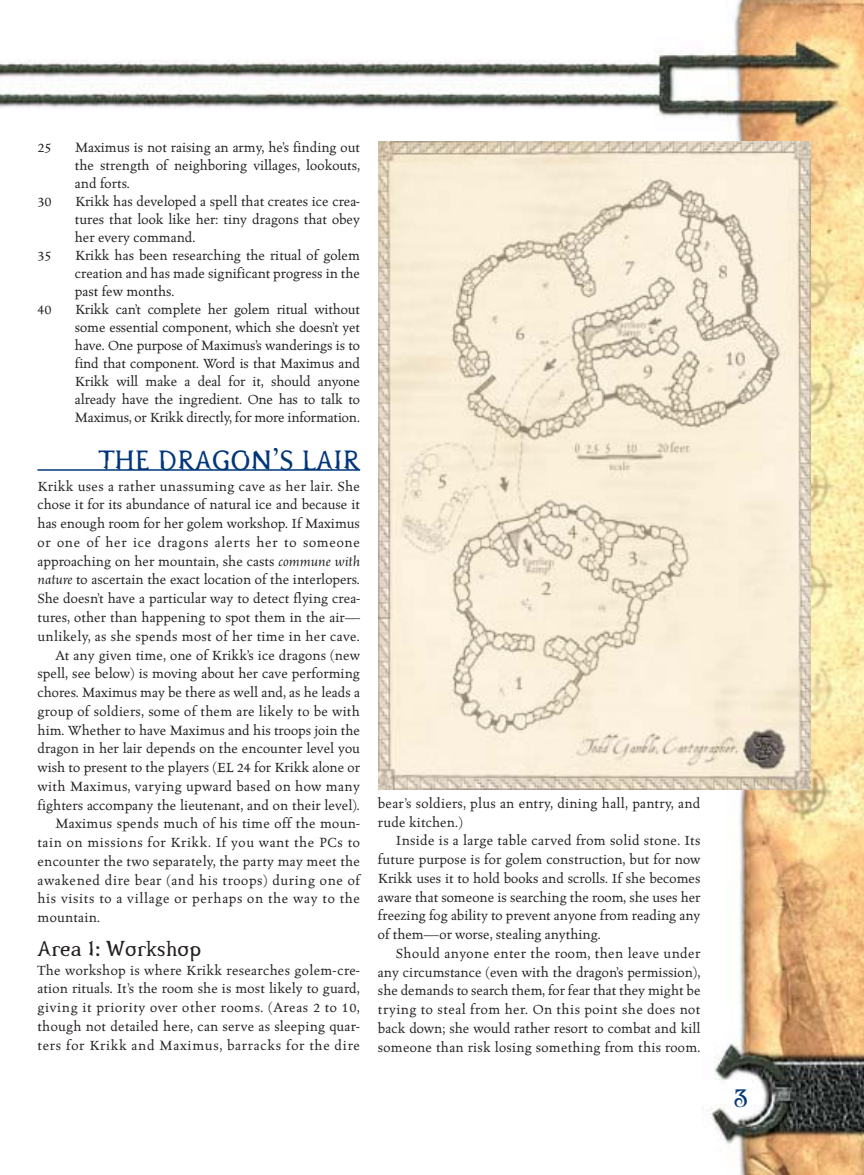
<style>
.page{position:relative;width:864px;height:1175px;background:#fff}
.page>*{position:absolute;margin:0;border:0;box-sizing:border-box;transform-origin:0 0}
.t1{font:27px "Pterra dactyl";color:#00367a}
.t2{font:24px "Vitriol Alt";color:#00367a}
.t3{font:21px "Pterra dactyl";color:#231f1f}
.t4{font:500 15px/18.8px "Celestia Antiqua";letter-spacing:.005em;color:#231f1f;text-align:justify}
.t5{font:500 15px "Celestia Antiqua";letter-spacing:.04em;color:#231f1f}
.t6{font:500 15px "Celestia Antiqua";letter-spacing:.025em;color:#231f1f}
.t7{font:500 15px "Celestia Antiqua";letter-spacing:.045em;color:#231f1f}
.s1{font-style:italic}
</style>
<div class="page">
<img style="left:0;top:0;width:864px;height:1174px">
<hr style="left:38px;top:469px;width:322px;height:2px;background:#00367a">
<img style="left:379px;top:141px;width:432px;height:648px">
<p class="t4" style="left:37px;top:139px;width:15px">25</p>
<p class="t4" style="left:75px;top:139px;width:287px;line-height:18px">Maximus is not raising an army, he’s finding out the strength of neighboring villages, lookouts, and forts.</p>
<p class="t4" style="left:37px;top:193px;width:15px">30</p>
<p class="t4" style="left:75px;top:193px;width:287px;line-height:18px">Krikk has developed a spell that creates ice crea&shy;tures that look like her: tiny dragons that obey her every command.</p>
<p class="t4" style="left:37px;top:247px;width:15px">35</p>
<p class="t4" style="left:75px;top:247px;width:287px;line-height:18px">Krikk has been researching the ritual of golem creation and has made significant progress in the past few months.</p>
<p class="t4" style="left:37px;top:301px;width:15px">40</p>
<p class="t4" style="left:75px;top:301px;width:287px;line-height:18px">Krikk can’t complete her golem ritual without some essential component, which she doesn’t yet have. One purpose of Maximus’s wanderings is to find that component. Word is that Maximus and Krikk will make a deal for it, should anyone already have the ingredient. One has to talk to Maximus, or Krikk directly, for more information.</p>
<h1 class="t1" style="left:99px;top:450px;width:263px">THE DRAGON’S LAIR</h1>
<p class="t6" style="left:37px;top:480px;width:324px">Krikk uses a rather unassuming cave as her lair. She</p>
<p class="t4" style="left:37px;top:496px;width:324px">chose it for its abundance of natural ice and because it</p>
<p class="t4" style="left:37px;top:515px;width:324px">has enough room for her golem workshop. If Maximus</p>
<p class="t7" style="left:37px;top:536px;width:324px">or one of her ice dragons alerts her to someone</p>
<p class="t4" style="left:37px;top:553px;width:324px">approaching on her mountain, she casts <span class="s1">commune with</span></p>
<p class="t4" style="left:37px;top:571px;width:324px"><span class="s1">nature</span> to ascertain the exact location of the interlopers.</p>
<p class="t4" style="left:37px;top:590px;width:324px">She doesn’t have a particular way to detect flying crea-</p>
<p class="t4" style="left:37px;top:609px;width:324px">tures, other than happening to spot them in the air—</p>
<p class="t4" style="left:37px;top:628px;width:324px">unlikely, as she spends most of her time in her cave.</p>
<p class="t4" style="left:55px;top:646px;width:306px">At any given time, one of Krikk’s ice dragons (new</p>
<p class="t4" style="left:37px;top:665px;width:324px">spell, see below) is moving about her cave performing</p>
<p class="t4" style="left:37px;top:684px;width:324px">chores. Maximus may be there as well and, as he leads a</p>
<p class="t4" style="left:37px;top:703px;width:324px">group of soldiers, some of them are likely to be with</p>
<p class="t4" style="left:37px;top:721px;width:324px">him. Whether to have Maximus and his troops join the</p>
<p class="t4" style="left:37px;top:740px;width:324px">dragon in her lair depends on the encounter level you</p>
<p class="t4" style="left:37px;top:759px;width:324px">wish to present to the players (EL 24 for Krikk alone or</p>
<p class="t6" style="left:37px;top:780px;width:324px">with Maximus, varying upward based on how many</p>
<p class="t4" style="left:37px;top:796px;width:324px">fighters accompany the lieutenant, and on their level).</p>
<p class="t4" style="left:55px;top:815px;width:306px">Maximus spends much of his time off the moun-</p>
<p class="t5" style="left:37px;top:836px;width:324px">tain on missions for Krikk. If you want the PCs to</p>
<p class="t4" style="left:37px;top:853px;width:324px">encounter the two separately, the party may meet the</p>
<p class="t5" style="left:37px;top:874px;width:324px">awakened dire bear (and his troops) during one of</p>
<p class="t5" style="left:37px;top:892px;width:324px">his visits to a village or perhaps on the way to the</p>
<p class="t4" style="left:37px;top:909px;width:64px">mountain.</p>
<h3 class="t3" style="left:37px;top:941px;width:165px">Area 1: Workshop</h3>
<p class="t4" style="left:37px;top:961px;width:324px">The workshop is where Krikk researches golem-cre&shy;ation rituals. It’s the room she is most likely to guard, giving it priority over other rooms. (Areas 2 to 10, though not detailed here, can serve as sleeping quar&shy;ters for Krikk and Maximus, barracks for the dire</p>
<p class="t4" style="left:378px;top:794px;width:324px">bear’s soldiers, plus an entry, dining hall, pantry, and rude kitchen.)</p>
<p class="t4" style="left:378px;top:832px;width:324px;text-indent:18px">Inside is a large table carved from solid stone. Its future purpose is for golem construction, but for now Krikk uses it to hold books and scrolls. If she becomes aware that someone is searching the room, she uses her freezing fog ability to prevent anyone from reading any of them—or worse, stealing anything.</p>
<p class="t4" style="left:378px;top:944px;width:324px;text-indent:18px">Should anyone enter the room, then leave under any circumstance (even with the dragon’s permission), she demands to search them, for fear that they might be trying to steal from her. On this point she does not back down; she would rather resort to combat and kill someone than risk losing something from this room.</p>
<h2 class="t2" style="left:734px;top:1080px;width:16px">3</h2>
</div>
